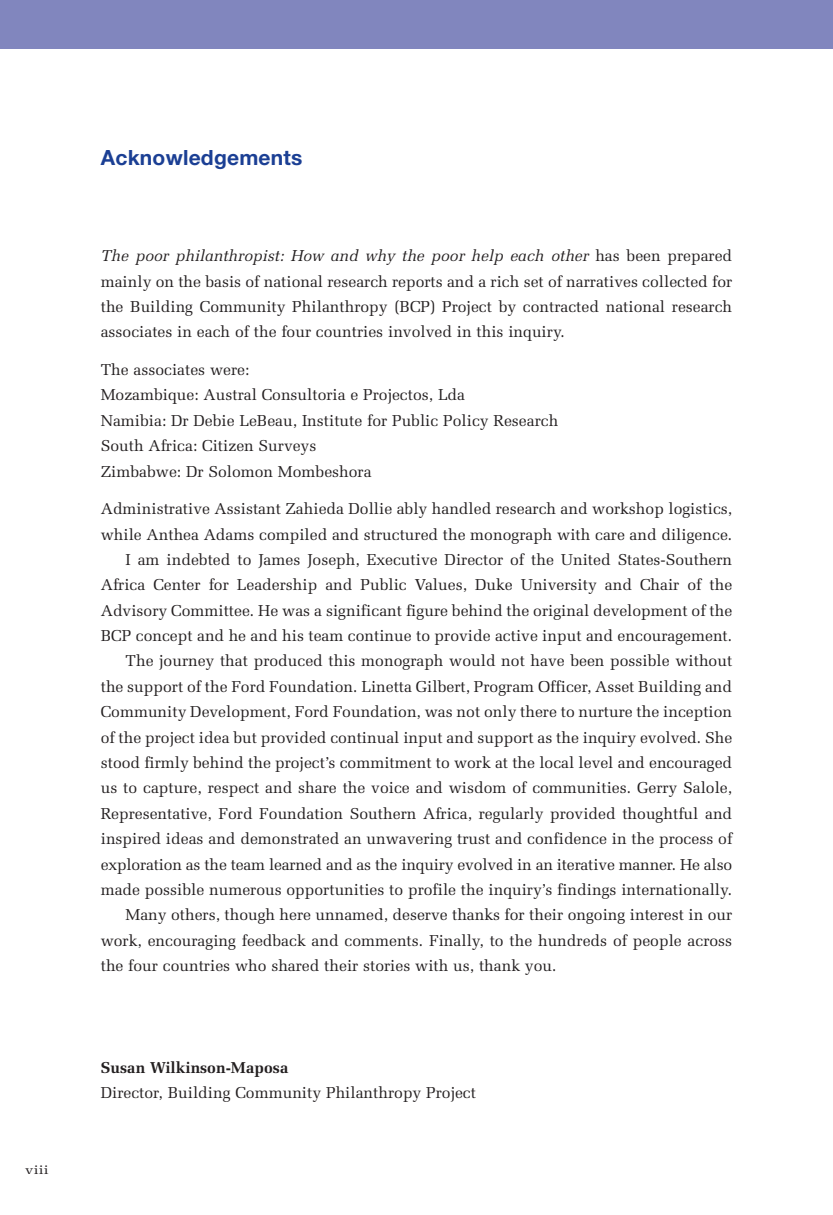
<style>
.page{position:relative;width:833px;height:1215px;background:#fff}
.page>*{position:absolute;margin:0;border:0;box-sizing:border-box;transform-origin:0 0}
.t1{font:700 21px "Helvetica Neue";letter-spacing:.01em;color:#1b3f94}
.t2{font:15.75px/25.4px "Melior";color:#231f20;text-align:justify}
.t3{font:700 15.75px "Melior";color:#231f20}
.t4{font:12.25px "Melior";color:#231f20;scale:1.22 1}
.s1{font-style:italic}
</style>
<div class="page">
<div style="left:0;top:0;width:833px;height:49px;background:#8186be"></div>
<p class="t4" style="left:25px;top:1165px;width:21px">viii</p>
<h1 class="t1" style="left:101px;top:150px;width:203px">Acknowledgements</h1>
<p class="t2" style="left:101px;top:245px;width:633px"><span class="s1">The poor philanthropist: How and why the poor help each other</span> has been prepared mainly on the basis of national research reports and a rich set of narratives collected for the Building Community Philanthropy (BCP) Project by contracted national research associates in each of the four countries involved in this inquiry.</p>
<p class="t2" style="left:101px;top:358px;width:459px;text-align:left">The associates were:<br>Mozambique: Austral Consultoria e Projectos, Lda<br>Namibia: Dr Debie LeBeau, Institute for Public Policy Research South Africa: Citizen Surveys<br>Zimbabwe: Dr Solomon Mombeshora</p>
<p class="t2" style="left:101px;top:497px;width:633px">Administrative Assistant Zahieda Dollie ably handled research and workshop logistics,</p>
<p class="t2" style="left:101px;top:523px;width:633px">while Anthea Adams compiled and structured the monograph with care and diligence.</p>
<p class="t2" style="left:126px;top:548px;width:608px">I am indebted to James Joseph, Executive Director of the United States-Southern</p>
<p class="t2" style="left:101px;top:574px;width:633px">Africa Center for Leadership and Public Values, Duke University and Chair of the</p>
<p class="t2" style="left:101px;top:599px;width:633px">Advisory Committee. He was a significant figure behind the original development of the</p>
<p class="t2" style="left:101px;top:624px;width:633px">BCP concept and he and his team continue to provide active input and encouragement.</p>
<p class="t2" style="left:126px;top:650px;width:608px">The journey that produced this monograph would not have been possible without</p>
<p class="t2" style="left:101px;top:675px;width:633px">the support of the Ford Foundation. Linetta Gilbert, Program Officer, Asset Building and</p>
<p class="t2" style="left:101px;top:700px;width:633px">Community Development, Ford Foundation, was not only there to nurture the inception</p>
<p class="t2" style="left:101px;top:726px;width:633px">of the project idea but provided continual input and support as the inquiry evolved. She</p>
<p class="t2" style="left:101px;top:751px;width:633px">stood firmly behind the project’s commitment to work at the local level and encouraged</p>
<p class="t2" style="left:101px;top:777px;width:633px">us to capture, respect and share the voice and wisdom of communities. Gerry Salole,</p>
<p class="t2" style="left:101px;top:802px;width:633px">Representative, Ford Foundation Southern Africa, regularly provided thoughtful and</p>
<p class="t2" style="left:101px;top:827px;width:633px">inspired ideas and demonstrated an unwavering trust and confidence in the process of</p>
<p class="t2" style="left:101px;top:853px;width:633px">exploration as the team learned and as the inquiry evolved in an iterative manner. He also</p>
<p class="t2" style="left:101px;top:878px;width:633px">made possible numerous opportunities to profile the inquiry’s findings internationally.</p>
<p class="t2" style="left:126px;top:903px;width:608px">Many others, though here unnamed, deserve thanks for their ongoing interest in our</p>
<p class="t2" style="left:101px;top:929px;width:633px">work, encouraging feedback and comments. Finally, to the hundreds of people across</p>
<p class="t2" style="left:101px;top:954px;width:457px">the four countries who shared their stories with us, thank you.</p>
<p class="t3" style="left:101px;top:1060px;width:189px">Susan Wilkinson-Maposa</p>
<p class="t2" style="left:101px;top:1081px;width:377px">Director, Building Community Philanthropy Project</p>
</div>
